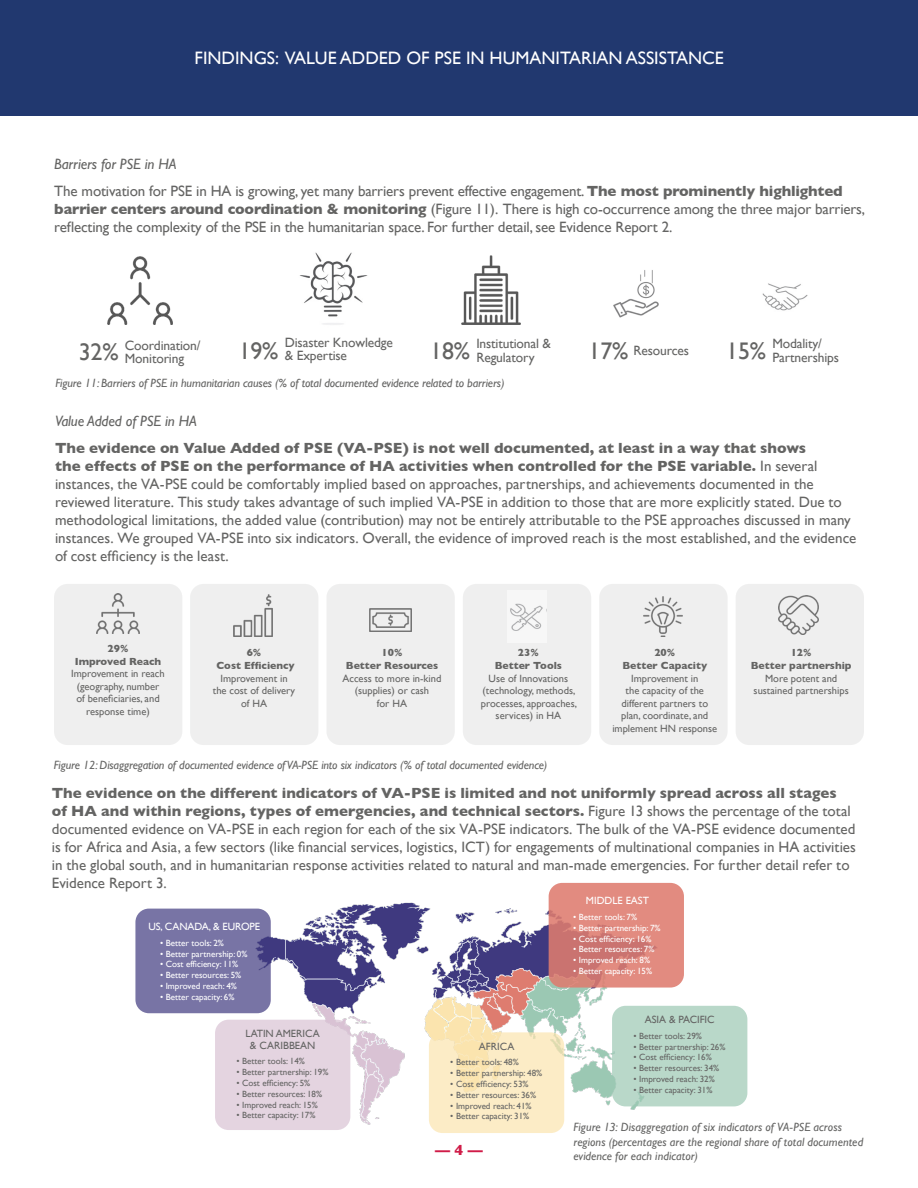
<style>
.page{position:relative;width:918px;height:1188px;background:#fff}
.page>*{position:absolute;margin:0;border:0;box-sizing:border-box;transform-origin:0 0}
.text{font:24px "Gill Sans";letter-spacing:-.01em;color:#646463}
.t1{font:18px "Gill Sans";color:#fff}
.text-2{font:15px/18px "Gill Sans";color:#646463}
.text-3{font:italic 15px "Gill Sans";letter-spacing:-.01em;color:#646463}
.t2{font:700 15px "Gill Sans";color:#d01c48}
.text-4{font:13.5px "Gill Sans";letter-spacing:-.01em;color:#646463}
.text-5{font:italic 12px/14.4px "Gill Sans";letter-spacing:-.01em;color:#646463}
.t3{font:10.5px/12.6px "Gill Sans";color:#646463;text-align:center}
.t4{font:10.5px "Gill Sans";color:#fff}
.t5{font:700 10.5px "Gill Sans";color:#646463}
.t6{font:9px "Gill Sans";color:#646463}
.t7{font:9px "Gill Sans";color:#fff}
.s1{font-weight:700}
</style>
<div class="page">
<div style="left:54px;top:584px;width:128px;height:161px;background:#efefef;border-radius:14px"></div>
<div style="left:190px;top:584px;width:128px;height:161px;background:#efefef;border-radius:14px"></div>
<div style="left:326px;top:584px;width:129px;height:161px;background:#efefef;border-radius:14px"></div>
<div style="left:463px;top:584px;width:128px;height:161px;background:#efefef;border-radius:14px"></div>
<div style="left:599px;top:584px;width:129px;height:161px;background:#efefef;border-radius:14px"></div>
<div style="left:736px;top:584px;width:128px;height:161px;background:#efefef;border-radius:14px"></div>
<img style="left:239px;top:886px;width:435px;height:247px">
<div style="left:135px;top:909px;width:136px;height:104px;background:#7874a5;border-radius:14px"></div>
<div style="left:215px;top:1020px;width:135px;height:110px;background:#e4d4e0;border-radius:14px"></div>
<svg style="left:429px;top:1032px;width:135px;height:101px;background:#fbeac2"></svg>
<div style="left:612px;top:1006px;width:135px;height:100px;background:#b9d8c9;border-radius:14px"></div>
<svg style="left:549px;top:883px;width:135px;height:105px;background:#db847b"></svg>
<div style="left:0;top:0;width:918px;height:115px;background:#21386f"></div>
<img style="left:97px;top:594px;width:42px;height:40px">
<img style="left:643px;top:596px;width:39px;height:40px">
<img style="left:779px;top:595px;width:39px;height:40px">
<img style="left:369px;top:608px;width:43px;height:24px">
<img style="left:233px;top:594px;width:39px;height:42px">
<img style="left:107px;top:257px;width:66px;height:67px">
<img style="left:461px;top:256px;width:59px;height:69px">
<img style="left:613px;top:270px;width:46px;height:48px">
<img style="left:762px;top:283px;width:46px;height:28px">
<img style="left:299px;top:252px;width:69px;height:73px">
<img style="left:510px;top:604px;width:33px;height:27px">
<p class="t1" style="left:195px;top:47px;width:531px">FINDINGS: VALUE ADDED OF PSE IN HUMANITARIAN ASSISTANCE</p>
<p class="text-3" style="left:54px;top:155px;width:124px">Barriers for PSE in HA</p>
<p class="text-2" style="left:54px;top:181px;width:812px">The motivation for PSE in HA is growing, yet many barriers prevent effective engagement. <span class="s1">The most prominently highlighted barrier centers around coordination &amp; monitoring</span> (Figure 11). There is high co-occurrence among the three major barriers, reflecting the complexity of the PSE in the humanitarian space. For further detail, see Evidence Report 2.</p>
<p class="text-4" style="left:125px;top:337px;width:77px">Coordination/</p>
<p class="text" style="left:79px;top:338px;width:41px">32%</p>
<p class="text-4" style="left:125px;top:350px;width:61px">Monitoring</p>
<p class="text-4" style="left:285px;top:334px;width:110px">Disaster Knowledge</p>
<p class="text" style="left:239px;top:336px;width:41px">19%</p>
<p class="text-4" style="left:285px;top:348px;width:64px">&amp; Expertise</p>
<p class="text-4" style="left:476px;top:336px;width:76px">Institutional &amp;</p>
<p class="text" style="left:430px;top:336px;width:41px">18%</p>
<p class="text-4" style="left:476px;top:349px;width:60px">Regulatory</p>
<p class="text" style="left:589px;top:336px;width:41px">17%</p>
<p class="text-4" style="left:634px;top:342px;width:57px">Resources</p>
<p class="text-4" style="left:772px;top:336px;width:51px">Modality/</p>
<p class="text" style="left:726px;top:336px;width:41px">15%</p>
<p class="text-4" style="left:772px;top:349px;width:68px">Partnerships</p>
<p class="text-5" style="left:55px;top:376px;width:451px">Figure 11: Barriers of PSE in humanitarian causes (% of total documented evidence related to barriers)</p>
<p class="text-3" style="left:55px;top:412px;width:143px">Value Added of PSE in HA</p>
<p class="text-2" style="left:55px;top:439px;width:803px"><span class="s1">The evidence on Value Added of PSE (VA-PSE) is not well documented, at least in a way that shows<br>the effects of PSE on the performance of HA activities when controlled for the PSE variable.</span> In several instances, the VA-PSE could be comfortably implied based on approaches, partnerships, and achievements documented in the reviewed literature. This study takes advantage of such implied VA-PSE in addition to those that are more explicitly stated. Due to methodological limitations, the added value (contribution) may not be entirely attributable to the PSE approaches discussed in many instances. We grouped VA-PSE into six indicators. Overall, the evidence of improved reach is the most established, and the evidence of cost efficiency is the least.</p>
<p class="t3" style="left:71px;top:642px;width:95px"><span class="s1">29%<br>Improved Reach<br></span>Improvement in reach (geography, number of beneficiaries, and response time)</p>
<p class="t5" style="left:247px;top:645px;width:16px">6%</p>
<p class="t3" style="left:213px;top:659px;width:84px"><span class="s1">Cost Efficiency<br></span>Improvement in the cost of delivery of HA</p>
<p class="t5" style="left:382px;top:645px;width:22px">10%</p>
<p class="t3" style="left:342px;top:659px;width:101px"><span class="s1">Better Resources<br></span>Access to more in-kind (supplies) or cash<br>for HA</p>
<p class="t5" style="left:518px;top:645px;width:22px">23%</p>
<p class="t3" style="left:481px;top:659px;width:98px"><span class="s1">Better Tools<br></span>Use of Innovations (technology, methods, processes, approaches, services) in HA</p>
<p class="text-5" style="left:54px;top:758px;width:495px">Figure 12: Disaggregation of documented evidence of VA-PSE into six indicators (% of total documented evidence)</p>
<p class="t3" style="left:612px;top:647px;width:106px"><span class="s1">20%<br>Better Capacity<br></span>Improvement in<br>the capacity of the different partners to plan, coordinate, and implement HN response</p>
<p class="t5" style="left:791px;top:645px;width:22px">12%</p>
<p class="t3" style="left:751px;top:659px;width:102px"><span class="s1">Better partnership<br></span>More potent and sustained partnerships</p>
<p class="text-2" style="left:52px;top:784px;width:806px"><span class="s1">The evidence on the different indicators of VA-PSE is limited and not uniformly spread across all stages<br>of HA and within regions, types of emergencies, and technical sectors.</span> Figure 13 shows the percentage of the total documented evidence on VA-PSE in each region for each of the six VA-PSE indicators. The bulk of the VA-PSE evidence documented is for Africa and Asia, a few sectors (like financial services, logistics, ICT) for engagements of multinational companies in HA activities in the global south, and in humanitarian response activities related to natural and man-made emergencies. For further detail refer to Evidence Report 3.</p>
<p class="t4" style="left:148px;top:920px;width:113px">US, CANADA, &amp; EUROPE</p>
<p class="t4" style="left:586px;top:894px;width:65px">MIDDLE EAST</p>
<p class="t7" style="left:573px;top:912px;width:65px">• Better tools: 7%</p>
<p class="t7" style="left:573px;top:923px;width:89px">• Better partnership: 7%</p>
<p class="t7" style="left:573px;top:933px;width:80px">• Cost efficiency: 16%</p>
<p class="t7" style="left:573px;top:944px;width:83px">• Better resources: 7%</p>
<p class="t7" style="left:573px;top:955px;width:78px">• Improved reach: 8%</p>
<p class="t7" style="left:573px;top:966px;width:80px">• Better capacity: 15%</p>
<p class="t7" style="left:160px;top:937px;width:65px">• Better tools: 2%</p>
<p class="t7" style="left:160px;top:948px;width:89px">• Better partnership: 0%</p>
<p class="t7" style="left:160px;top:959px;width:80px">• Cost efficiency: 11%</p>
<p class="t7" style="left:160px;top:970px;width:83px">• Better resources: 5%</p>
<p class="t7" style="left:160px;top:981px;width:78px">• Improved reach: 4%</p>
<p class="t7" style="left:160px;top:991px;width:76px">• Better capacity: 6%</p>
<p class="t3" style="left:246px;top:1027px;width:76px;line-height:12px">LATIN AMERICA &amp; CARIBBEAN</p>
<p class="t6" style="left:236px;top:1056px;width:70px">• Better tools: 14%</p>
<p class="t6" style="left:236px;top:1067px;width:93px">• Better partnership: 19%</p>
<p class="t6" style="left:236px;top:1078px;width:75px">• Cost efficiency: 5%</p>
<p class="t6" style="left:236px;top:1088px;width:87px">• Better resources: 18%</p>
<p class="t6" style="left:236px;top:1099px;width:83px">• Improved reach: 15%</p>
<p class="t6" style="left:236px;top:1110px;width:80px">• Better capacity: 17%</p>
<p class="t3" style="left:479px;top:1040px;width:37px">AFRICA</p>
<p class="t6" style="left:450px;top:1057px;width:70px">• Better tools: 48%</p>
<p class="t6" style="left:450px;top:1068px;width:93px">• Better partnership: 48%</p>
<p class="t6" style="left:450px;top:1079px;width:80px">• Cost efficiency: 53%</p>
<p class="t6" style="left:450px;top:1089px;width:87px">• Better resources: 36%</p>
<p class="t6" style="left:450px;top:1100px;width:83px">• Improved reach: 41%</p>
<p class="t6" style="left:450px;top:1111px;width:80px">• Better capacity: 31%</p>
<p class="t2" style="left:435px;top:1138px;width:49px">— 4 —</p>
<p class="t3" style="left:645px;top:1013px;width:71px">ASIA &amp; PACIFIC</p>
<p class="t6" style="left:633px;top:1030px;width:70px">• Better tools: 29%</p>
<p class="t6" style="left:633px;top:1041px;width:93px">• Better partnership: 26%</p>
<p class="t6" style="left:633px;top:1052px;width:80px">• Cost efficiency: 16%</p>
<p class="t6" style="left:633px;top:1063px;width:87px">• Better resources: 34%</p>
<p class="t6" style="left:633px;top:1074px;width:83px">• Improved reach: 32%</p>
<p class="t6" style="left:633px;top:1084px;width:80px">• Better capacity: 31%</p>
<p class="text-5" style="left:573px;top:1120px;width:291px">Figure 13: Disaggregation of six indicators of VA-PSE across regions (percentages are the regional share of total documented evidence for each indicator)</p>
</div>
